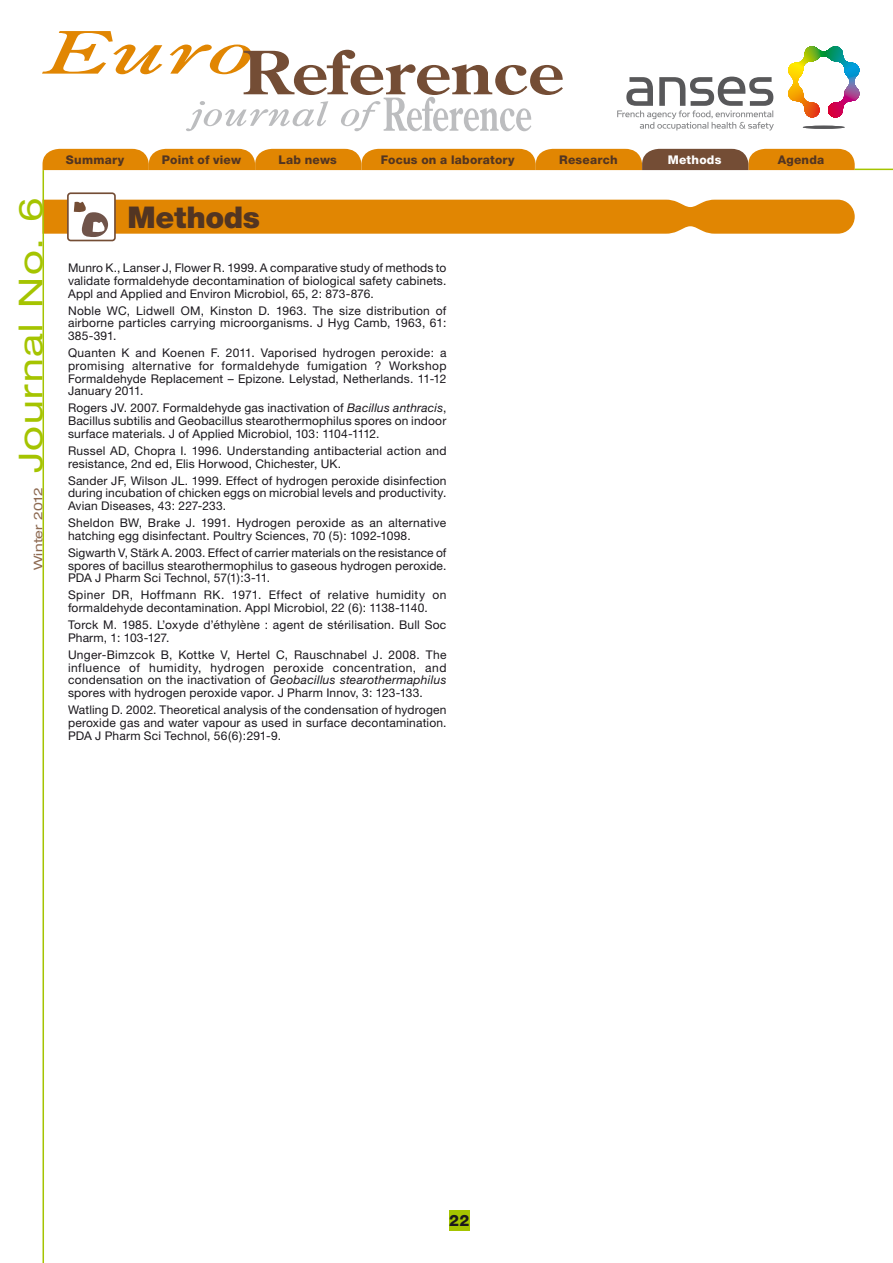
<style>
.page{position:relative;width:893px;height:1263px;background:#fff}
.page>*{position:absolute;margin:0;border:0;box-sizing:border-box;transform-origin:0 0}
.t1{font:expanded 33px "Helvetica Neue";letter-spacing:.05em;color:#a5c400;scale:1.1 1}
.t2{font:900 30px "Helvetica Neue";letter-spacing:-.015em;color:#523522}
.t3{font:800 15.75px "Helvetica Neue";color:#1a171c}
.t4{font:12px/12.8px "Helvetica Neue";letter-spacing:.015em;color:#1a171c;text-align:justify}
.t5{font:800 12px "Helvetica Neue";letter-spacing:.015em;color:#523522}
.t6{font:expanded 12px "Helvetica Neue";letter-spacing:.015em;color:#8d6950;scale:1.1 1}
.t7{font:800 12px "Helvetica Neue";letter-spacing:.02em;color:#fff}
.s1{font-style:italic}
</style>
<div class="page">
<svg style="left:42px;top:31px;width:120px;height:43px"></svg>
<svg style="left:170px;top:45px;width:393px;height:86px"></svg>
<svg style="left:788px;top:46px;width:72px;height:72px"></svg>
<hr style="left:822px;top:82px;width:3px;height:36px;background:#e2001a">
<hr style="left:803px;top:126px;width:42px;height:3px;background:#58585a;border-radius:50%">
<svg style="left:617px;top:77px;width:157px;height:54px"></svg>
<div style="left:449px;top:1210px;width:20px;height:21px;background:#a5c400"></div>
<hr style="left:855px;top:169px;width:38px;height:1px;background:#a5c400">
<svg style="left:43px;top:149px;width:812px;height:21px"></svg>
<div style="left:67px;top:192px;width:49px;height:49px;border:2px solid #744d35;border-radius:3px"></div>
<svg style="left:44px;top:200px;width:811px;height:37px"></svg>
<hr style="left:43px;top:170px;width:1px;height:1093px;background:#a5c400">
<h1 class="t1" style="left:11px;top:473px;width:252px;rotate:-90deg">Journal No. 6</h1>
<p class="t6" style="left:31px;top:570px;width:77px;rotate:-90deg">Winter 2012</p>
<p class="t5" style="left:66px;top:152px;width:60px">Summary</p>
<p class="t5" style="left:162px;top:152px;width:81px">Point of view</p>
<p class="t5" style="left:279px;top:152px;width:60px">Lab news</p>
<p class="t5" style="left:381px;top:152px;width:135px">Focus on a laboratory</p>
<p class="t5" style="left:559px;top:152px;width:60px">Research</p>
<p class="t5" style="left:778px;top:152px;width:48px">Agenda</p>
<p class="t7" style="left:668px;top:152px;width:55px">Methods</p>
<h2 class="t2" style="left:128px;top:199px;width:134px">Methods</h2>
<p class="t4" style="left:68px;top:261px;width:380px">Munro K., Lanser J, Flower R. 1999. A comparative study of methods to validate formaldehyde decontamination of biological safety cabinets.<br>Appl and Applied and Environ Microbiol, 65, 2: 873-876.</p>
<p class="t4" style="left:68px;top:304px;width:380px">Noble WC, Lidwell OM, Kinston D. 1963. The size distribution of airborne particles carrying microorganisms. J Hyg Camb, 1963, 61:<br>385-391.</p>
<p class="t4" style="left:68px;top:346px;width:380px">Quanten K and Koenen F. 2011. Vaporised hydrogen peroxide: a promising alternative for formaldehyde fumigation ? Workshop Formaldehyde Replacement – Epizone. Lelystad, Netherlands. 11-12<br>January 2011.</p>
<p class="t4" style="left:68px;top:402px;width:380px">Rogers JV. 2007. Formaldehyde gas inactivation of <span class="s1">Bacillus anthracis</span>, Bacillus subtilis and Geobacillus stearothermophilus spores on indoor surface materials. J of Applied Microbiol, 103: 1104-1112.</p>
<p class="t4" style="left:68px;top:444px;width:380px">Russel AD, Chopra I. 1996. Understanding antibacterial action and resistance, 2nd ed, Elis Horwood, Chichester, UK.</p>
<p class="t4" style="left:68px;top:474px;width:380px">Sander JF, Wilson JL. 1999. Effect of hydrogen peroxide disinfection during incubation of chicken eggs on microbial levels and productivity.<br>Avian Diseases, 43: 227-233.</p>
<p class="t4" style="left:68px;top:516px;width:380px">Sheldon BW, Brake J. 1991. Hydrogen peroxide as an alternative hatching egg disinfectant. Poultry Sciences, 70 (5): 1092-1098.</p>
<p class="t4" style="left:68px;top:546px;width:380px">Sigwarth V, Stärk A. 2003. Effect of carrier materials on the resistance of spores of bacillus stearothermophilus to gaseous hydrogen peroxide.<br>PDA J Pharm Sci Technol, 57(1):3-11.</p>
<p class="t4" style="left:68px;top:589px;width:380px">Spiner DR, Hoffmann RK. 1971. Effect of relative humidity on formaldehyde decontamination. Appl Microbiol, 22 (6): 1138-1140.</p>
<p class="t4" style="left:68px;top:618px;width:380px">Torck M. 1985. L’oxyde d’éthylène : agent de stérilisation. Bull Soc<br>Pharm, 1: 103-127.</p>
<p class="t4" style="left:68px;top:648px;width:380px">Unger-Bimzcok B, Kottke V, Hertel C, Rauschnabel J. 2008. The influence of humidity, hydrogen peroxide concentration, and condensation on the inactivation of <span class="s1">Geobacillus stearothermaphilus </span>spores with hydrogen peroxide vapor. J Pharm Innov, 3: 123-133.</p>
<p class="t4" style="left:68px;top:703px;width:380px">Watling D. 2002. Theoretical analysis of the condensation of hydrogen peroxide gas and water vapour as used in surface decontamination.<br>PDA J Pharm Sci Technol, 56(6):291-9.</p>
<h3 class="t3" style="left:449px;top:1211px;width:22px">22</h3>
</div>
